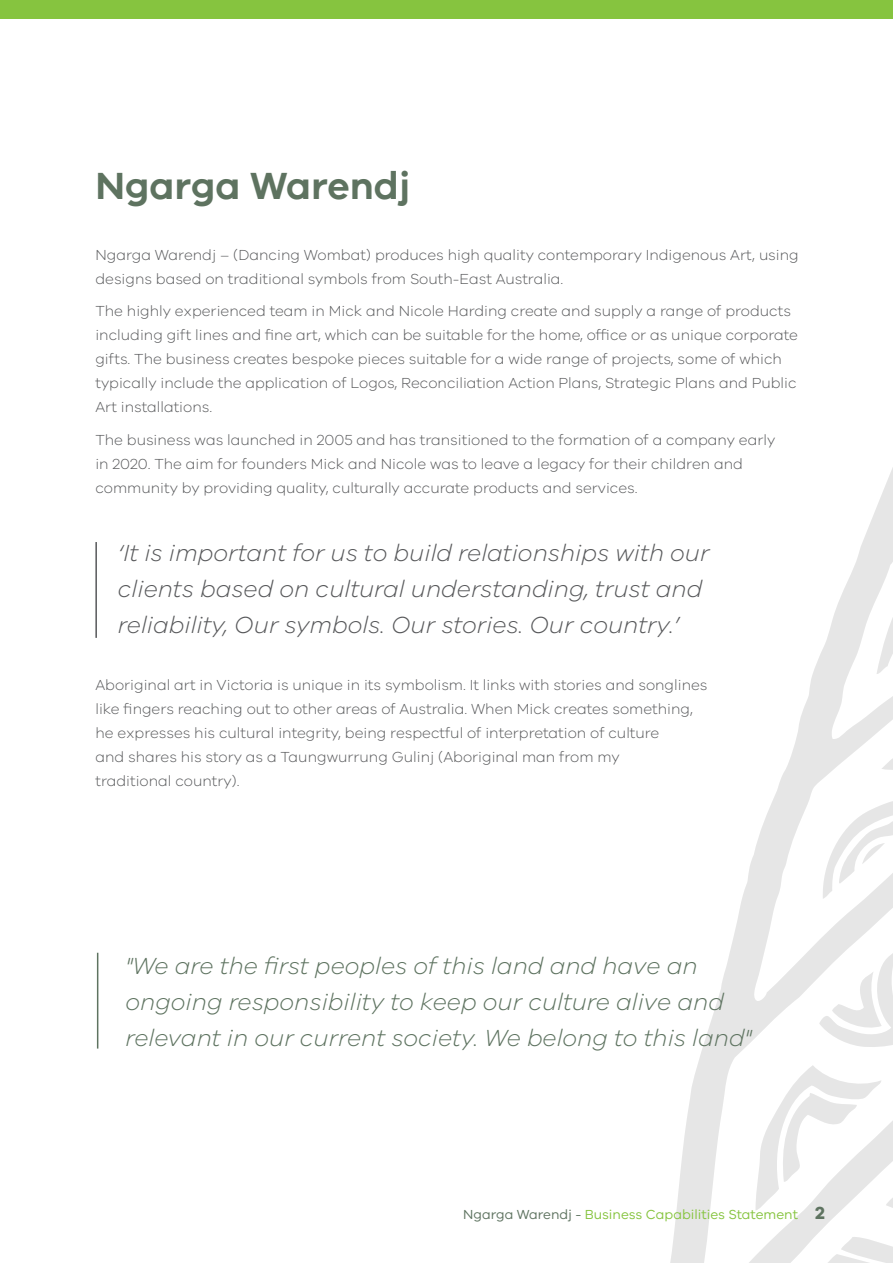
<style>
.page{position:relative;width:893px;height:1263px;background:#fff}
.page>*{position:absolute;margin:0;border:0;box-sizing:border-box;transform-origin:0 0}
.WOMBAT_HEADER{font:600 39px "VIC";color:#5e7360}
.BASIC_BODY{font:italic 300 24px/36px "VIC";color:#57585a}
.BASIC_BODY-2{font:italic 300 24px/36px "VIC";color:#5e7360}
.BASIC_BODY-3{font:300 15px/24px "VIC";color:#57585a}
.WOMBAT_BODY_TEXT{font:300 15px/24px "VIC";color:#57585a}
.BASIC_BODY-4{font:13.5px "VIC";color:#86c43f}
.s1{color:#5e7360}
.s2{font-weight:700;font-size:18px;color:#5e7360}
</style>
<div class="page">
<svg style="left:670px;top:467px;width:223px;height:796px"></svg>
<svg style="left:819px;top:950px;width:74px;height:98px"></svg>
<svg style="left:755px;top:1065px;width:138px;height:198px"></svg>
<hr style="left:95px;top:542px;width:2px;height:96px;background:#57585a">
<div style="left:0;top:0;width:893px;height:19px;background:#86c43f"></div>
<hr style="left:97px;top:953px;width:1px;height:95px;background:#5e7360">
<p class="WOMBAT_HEADER" style="left:95px;top:162px;width:317px">Ngarga Warendj</p>
<p class="BASIC_BODY-3" style="left:95px;top:242px;width:705px">Ngarga Warendj – (Dancing Wombat) produces high quality contemporary Indigenous Art, using designs based on traditional symbols from South-East Australia.</p>
<p class="WOMBAT_BODY_TEXT" style="left:95px;top:299px;width:704px">The highly experienced team in Mick and Nicole Harding create and supply a range of products including gift lines and fine art, which can be suitable for the home, office or as unique corporate gifts. The business creates bespoke pieces suitable for a wide range of projects, some of which typically include the application of Logos, Reconciliation Action Plans, Strategic Plans and Public Art installations.</p>
<p class="BASIC_BODY-3" style="left:95px;top:427px;width:681px">The business was launched in 2005 and has transitioned to the formation of a company early in 2020. The aim for founders Mick and Nicole was to leave a legacy for their children and community by providing quality, culturally accurate products and services.</p>
<p class="BASIC_BODY" style="left:118px;top:534px;width:593px">‘It is important for us to build relationships with our clients based on cultural understanding, trust and reliability, Our symbols. Our stories. Our country.’</p>
<p class="BASIC_BODY-3" style="left:95px;top:672px;width:614px">Aboriginal art in Victoria is unique in its symbolism. It links with stories and songlines like fingers reaching out to other areas of Australia. When Mick creates something, he expresses his cultural integrity, being respectful of interpretation of culture<br>and shares his story as a Taungwurrung Gulinj (Aboriginal man from my<br>traditional country).</p>
<p class="BASIC_BODY-2" style="left:125px;top:947px;width:628px">"We are the first peoples of this land and have an ongoing responsibility to keep our culture alive and relevant in our current society. We belong to this land"</p>
<p class="BASIC_BODY-4" style="left:463px;top:1207px;width:363px"><span class="s1">Ngarga Warendj -</span> Business Capabilities Statement <span class="s2">2</span></p>
</div>
